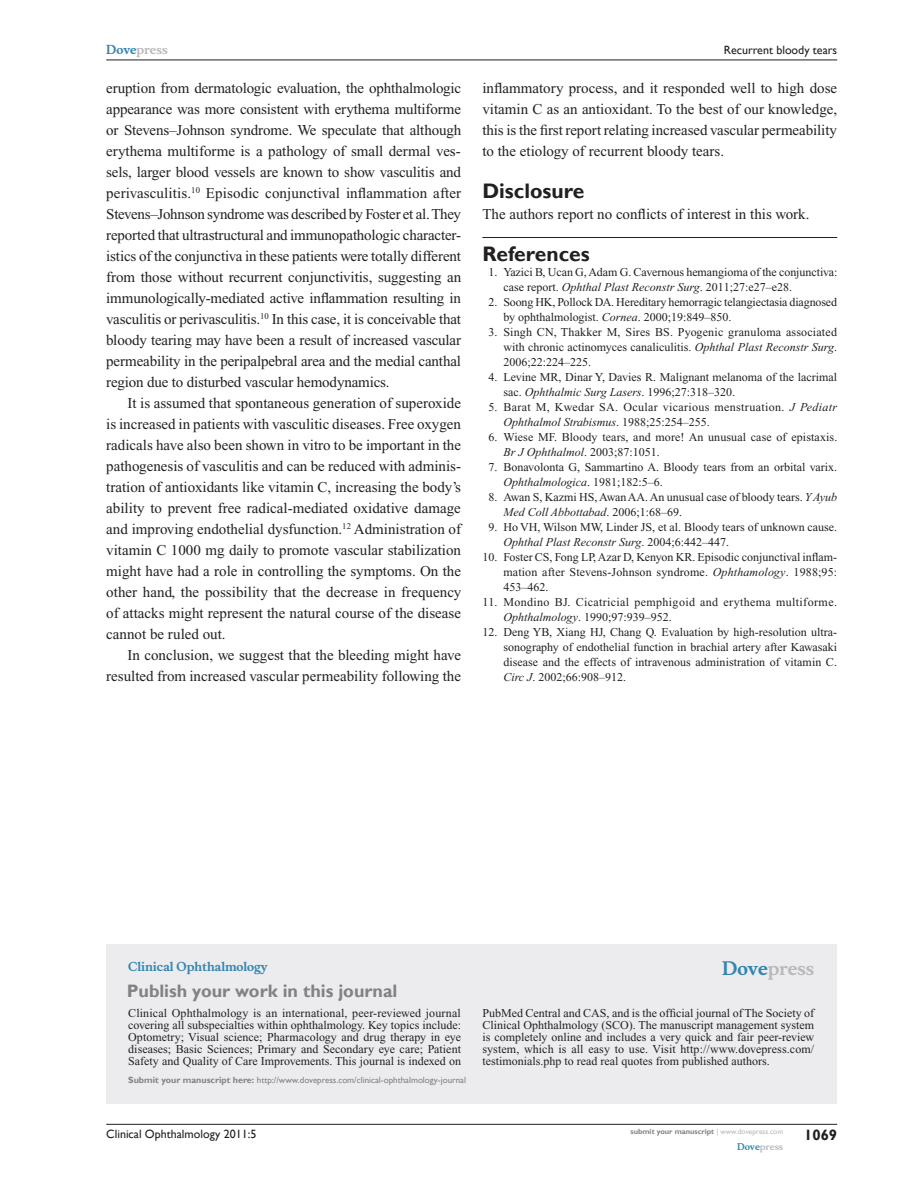
<style>
.page{position:relative;width:918px;height:1188px;background:#fff}
.page>*{position:absolute;margin:0;border:0;box-sizing:border-box;transform-origin:0 0}
.t1{font:700 21px "Gill Sans";color:#231f20}
.t2{font:700 18px "Gill Sans";color:#808285}
.t3{font:700 18px "Musee";color:#b8b9bc}
.t4{font:15px/21px "Times New Roman";color:#231f20;text-align:justify}
.t5{font:700 15px "Gill Sans";color:#231f20}
.t6{font:12px/15px "Times New Roman";color:#231f20}
.t7{font:12px/15px "Times New Roman";letter-spacing:.025em;color:#231f20}
.t8{font:12px/15px "Times New Roman";letter-spacing:.03em;color:#231f20}
.t9{font:12px "Gill Sans";color:#231f20}
.t10{font:700 12px "Musee";color:#3485ae}
.t11{font:700 12px "Musee";color:#b8b9bc}
.t12{font:9px "Gill Sans";color:#808285}
.t13{font:700 9px "Musee";color:#b8b9bc}
.t14{font:700 7.5px "Gill Sans";color:#808285}
.s1{color:#3485ae}
.s2{font-style:italic}
.s3{font-weight:700}
.s4{font-weight:400;color:#b8b9bc}
</style>
<div class="page">
<div style="left:106px;top:944px;width:731px;height:159px;background:#ececee"></div>
<hr style="left:106px;top:1124px;width:731px;height:1px;background:#231f20">
<hr style="left:106px;top:60px;width:731px;height:1px;background:#231f20">
<hr style="left:482px;top:237px;width:355px;height:1px;background:#231f20">
<p class="t11" style="left:106px;top:43px;width:63px"><span class="s1">Dove</span>press</p>
<p class="t4" style="left:106px;top:77px;width:357px">eruption from dermatologic evaluation, the ophthalmologic appearance was more consistent with erythema multiforme or Stevens–Johnson syndrome. We speculate that although erythema multiforme is a pathology of small dermal ves&shy;sels, larger blood vessels are known to show vasculitis and perivasculitis.<sup>10</sup> Episodic conjunctival inflammation after Stevens–Johnson syndrome was described by Foster et al. They reported that ultrastructural and immunopathologic character&shy;istics of the conjunctiva in these patients were totally different from those without recurrent conjunctivitis, suggesting an immunologically-mediated active inflammation resulting in vasculitis or perivasculitis.<sup>10</sup> In this case, it is conceivable that bloody tearing may have been a result of increased vascular permeability in the peripalpebral area and the medial canthal region due to disturbed vascular hemodynamics.</p>
<p class="t4" style="left:106px;top:392px;width:357px;text-indent:21px">It is assumed that spontaneous generation of superoxide is increased in patients with vasculitic diseases. Free oxygen radicals have also been shown in vitro to be important in the pathogenesis of vasculitis and can be reduced with adminis&shy;tration of antioxidants like vitamin C, increasing the body’s ability to prevent free radical-mediated oxidative damage and improving endothelial dysfunction.<sup>12</sup> Administration of vitamin C 1000 mg daily to promote vascular stabilization might have had a role in controlling the symptoms. On the other hand, the possibility that the decrease in frequency of attacks might represent the natural course of the disease cannot be ruled out.</p>
<p class="t4" style="left:106px;top:644px;width:356px;text-align:right">In conclusion, we suggest that the bleeding might have resulted from increased vascular permeability following the</p>
<p class="t9" style="left:724px;top:43px;width:115px">Recurrent bloody tears</p>
<p class="t4" style="left:482px;top:77px;width:356px">inflammatory process, and it responded well to high dose vitamin C as an antioxidant. To the best of our knowledge, this is the first report relating increased vascular permeability to the etiology of recurrent bloody tears.</p>
<h1 class="t1" style="left:482px;top:178px;width:103px">Disclosure</h1>
<p class="t4" style="left:482px;top:203px;width:329px">The authors report no conflicts of interest in this work.</p>
<h1 class="t1" style="left:482px;top:241px;width:109px">References</h1>
<p class="t6" style="left:503px;top:264px;width:336px;text-indent:-15px">1. Yazici B, Ucan G, Adam G. Cavernous hemangioma of the conjunctiva: case report. <span class="s2">Ophthal Plast Reconstr Surg</span>. 2011;27:e27–e28.</p>
<p class="t6" style="left:503px;top:294px;width:335px;text-indent:-15px">2. Soong HK, Pollock DA. Hereditary hemorragic telangiectasia diagnosed by ophthalmologist. <span class="s2">Cornea</span>. 2000;19:849–850.</p>
<p class="t6" style="left:503px;top:324px;width:335px;text-align:justify;text-indent:-15px">3. Singh CN, Thakker M, Sires BS. Pyogenic granuloma associated with chronic actinomyces canaliculitis. <span class="s2">Ophthal Plast Reconstr Surg</span>.<br>2006;22:224–225.</p>
<p class="t6" style="left:503px;top:369px;width:335px;text-indent:-15px">4. Levine MR, Dinar Y, Davies R. Malignant melanoma of the lacrimal sac. <span class="s2">Ophthalmic Surg Lasers</span>. 1996;27:318–320.</p>
<p class="t7" style="left:503px;top:399px;width:335px;text-indent:-15px">5. Barat M, Kwedar SA. Ocular vicarious menstruation. <span class="s2">J Pediatr<br>Ophthalmol Strabismus</span>. 1988;25:254–255.</p>
<p class="t6" style="left:503px;top:429px;width:335px;text-indent:-15px">6. Wiese MF. Bloody tears, and more! An unusual case of epistaxis.<br><span class="s2">Br J Ophthalmol</span>. 2003;87:1051.</p>
<p class="t6" style="left:503px;top:459px;width:335px;text-indent:-15px">7. Bonavolonta G, Sammartino A. Bloody tears from an orbital varix.<br><span class="s2">Ophthalmologica</span>. 1981;182:5–6.</p>
<p class="t6" style="left:503px;top:489px;width:335px;text-indent:-15px">8. Awan S, Kazmi HS, Awan AA. An unusual case of bloody tears. <span class="s2">Y Ayub<br>Med Coll Abbottabad</span>. 2006;1:68–69.</p>
<p class="t6" style="left:503px;top:519px;width:335px;text-indent:-15px">9. Ho VH, Wilson MW, Linder JS, et al. Bloody tears of unknown cause.<br><span class="s2">Ophthal Plast Reconstr Surg</span>. 2004;6:442–447.</p>
<p class="t6" style="left:503px;top:549px;width:335px;text-align:justify;text-indent:-21px">10. Foster CS, Fong LP, Azar D, Kenyon KR. Episodic conjunctival inflam&shy;mation after Stevens-Johnson syndrome. <span class="s2">Ophthamology</span>. 1988;95:<br>453–462.</p>
<p class="t8" style="left:503px;top:594px;width:335px;text-indent:-21px">11. Mondino BJ. Cicatricial pemphigoid and erythema multiforme.<br><span class="s2">Ophthalmology</span>. 1990;97:939–952.</p>
<p class="t6" style="left:503px;top:624px;width:335px;text-align:justify;text-indent:-21px">12. Deng YB, Xiang HJ, Chang Q. Evaluation by high-resolution ultra&shy;sonography of endothelial function in brachial artery after Kawasaki disease and the effects of intravenous administration of vitamin C.<br><span class="s2">Circ J</span>. 2002;66:908–912.</p>
<p class="t10" style="left:128px;top:959px;width:141px">Clinical Ophthalmology</p>
<h2 class="t2" style="left:127px;top:980px;width:272px">Publish your work in this journal</h2>
<h2 class="t3" style="left:722px;top:958px;width:94px"><span class="s1">Dove</span>press</h2>
<p class="t6" style="left:128px;top:1007px;width:334px;line-height:12px;text-align:justify">Clinical Ophthalmology is an international, peer-reviewed journal covering all subspecialties within ophthalmology. Key topics include:<br>Optometry; Visual science; Pharmacology and drug therapy in eye diseases; Basic Sciences; Primary and Secondary eye care; Patient Safety and Quality of Care Improvements. This journal is indexed on</p>
<p class="t6" style="left:482px;top:1007px;width:333px;line-height:12px;text-align:justify">PubMed Central and CAS, and is the official journal of The Society of Clinical Ophthalmology (SCO). The manuscript management system is completely online and includes a very quick and fair peer-review system, which is all easy to use. Visit http://www.dovepress.com/ testimonials.php to read real quotes from published authors.</p>
<p class="t12" style="left:128px;top:1075px;width:339px"><span class="s3">Submit your manuscript here:</span> http://www.dovepress.com/clinical-ophthalmology-journal</p>
<p class="t9" style="left:106px;top:1127px;width:152px">Clinical Ophthalmology 2011:5</p>
<p class="t14" style="left:631px;top:1127px;width:154px">submit your manuscript <span class="s4">| www.dovepress.com</span></p>
<p class="t13" style="left:737px;top:1141px;width:48px"><span class="s1">Dove</span>press</p>
<p class="t5" style="left:804px;top:1126px;width:35px">1069</p>
</div>
